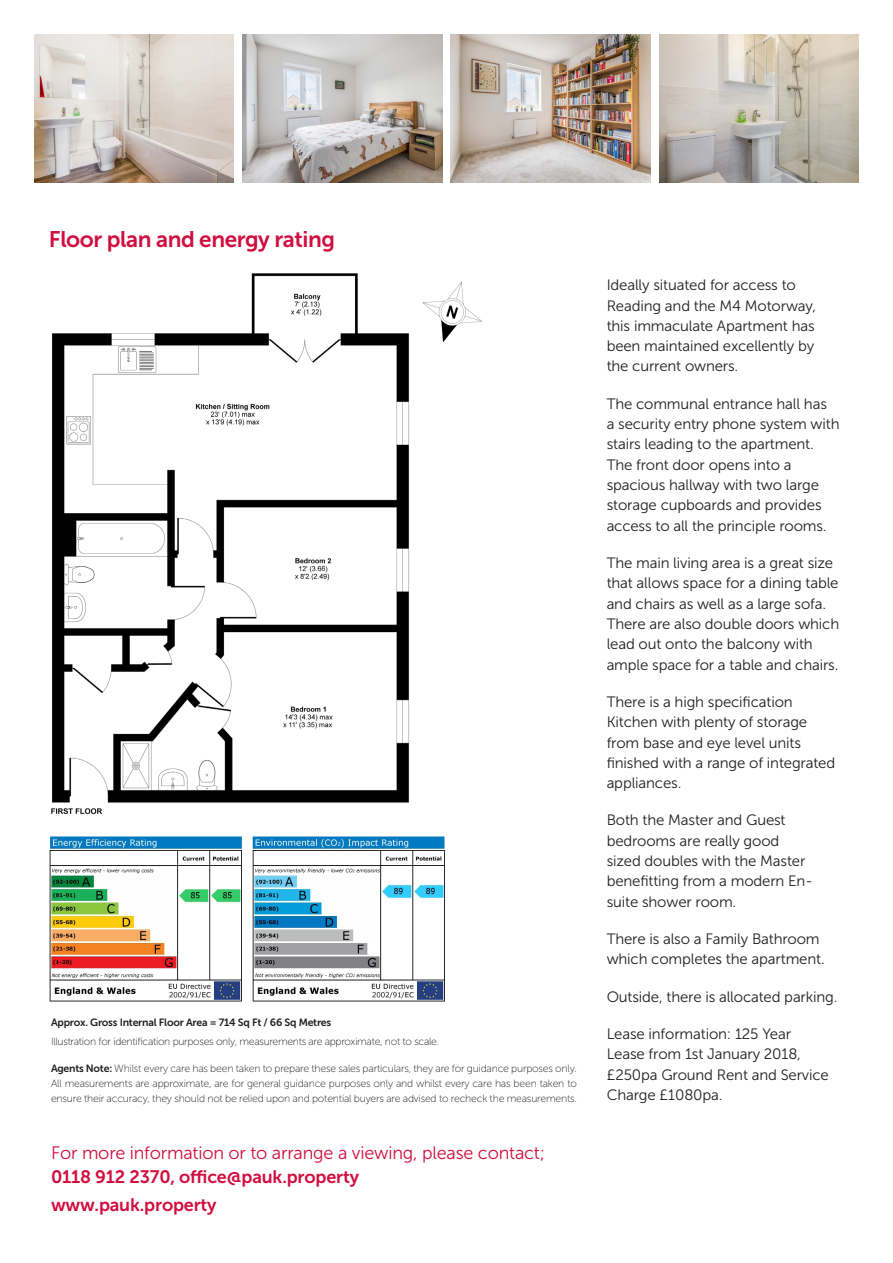
<style>
.page{position:relative;width:893px;height:1263px;background:#fff}
.page>*{position:absolute;margin:0;border:0;box-sizing:border-box;transform-origin:0 0}
.t1{font:22.5px "Museo Sans 700";letter-spacing:-.02em;color:#d10e40}
.t2{font:18px/24px "Museo Sans 300";letter-spacing:-.01em;color:#d10e40}
.t3{font:18px "Museo Sans 700";letter-spacing:-.01em;color:#d10e40}
.t4{font:15px/20.2px "Museo Sans 300";letter-spacing:-.01em;color:#231f20}
.t5{font:10.5px/15px "Museo Sans 100";letter-spacing:-.03em;color:#231f20;text-align:justify}
.t6{font:10.5px "Museo Sans 700";letter-spacing:-.02em;color:#231f20}
.s1{font-family:"Museo Sans 700"}
</style>
<div class="page">
<img style="left:51px;top:273px;width:358px;height:542px">
<img style="left:50px;top:836px;width:395px;height:166px">
<img style="left:242px;top:34px;width:200px;height:149px">
<img style="left:659px;top:34px;width:200px;height:149px">
<img style="left:34px;top:34px;width:200px;height:149px">
<img style="left:451px;top:34px;width:200px;height:149px">
<div style="left:31px;top:266px;width:71px;height:42px;background:#fff"></div>
<img style="left:422px;top:281px;width:60px;height:62px">
<p class="t1" style="left:49px;top:226px;width:288px">Floor plan and energy rating</p>
<p class="t6" style="left:51px;top:1016px;width:282px">Approx. Gross Internal Floor Area = 714 Sq Ft / 66 Sq Metres</p>
<p class="t5" style="left:51px;top:1034px;width:390px">Illustration for identification purposes only, measurements are approximate, not to scale.</p>
<p class="t5" style="left:51px;top:1061px;width:527px"><span class="s1">Agents Note:</span> Whilst every care has been taken to prepare these sales particulars, they are for guidance purposes only.<br>All measurements are approximate, are for general guidance purposes only and whilst every care has been taken to ensure their accuracy, they should not be relied upon and potential buyers are advised to recheck the measurements.</p>
<p class="t2" style="left:51px;top:1141px;width:495px">For more information or to arrange a viewing, please contact;<br><span class="s1">0118 912 2370, office@pauk.property</span></p>
<p class="t3" style="left:51px;top:1195px;width:167px">www.pauk.property</p>
<p class="t4" style="left:607px;top:275px;width:211px">Ideally situated for access to<br>Reading and the M4 Motorway, this immaculate Apartment has been maintained excellently by the current owners.</p>
<p class="t4" style="left:607px;top:394px;width:234px">The communal entrance hall has<br>a security entry phone system with stairs leading to the apartment.<br>The front door opens into a spacious hallway with two large storage cupboards and provides access to all the principle rooms.</p>
<p class="t4" style="left:607px;top:553px;width:234px">The main living area is a great size that allows space for a dining table and chairs as well as a large sofa.<br>There are also double doors which lead out onto the balcony with ample space for a table and chairs.</p>
<p class="t4" style="left:607px;top:692px;width:230px">There is a high specification<br>Kitchen with plenty of storage from base and eye level units finished with a range of integrated appliances.</p>
<p class="t4" style="left:607px;top:810px;width:208px">Both the Master and Guest bedrooms are really good sized doubles with the Master benefitting from a modern En&shy;suite shower room.</p>
<p class="t4" style="left:607px;top:929px;width:220px">There is also a Family Bathroom which completes the apartment.</p>
<p class="t4" style="left:607px;top:986px;width:232px">Outside, there is allocated parking.</p>
<p class="t4" style="left:607px;top:1024px;width:224px">Lease information: 125 Year<br>Lease from 1st January 2018, £250pa Ground Rent and Service<br>Charge £1080pa.</p>
</div>
